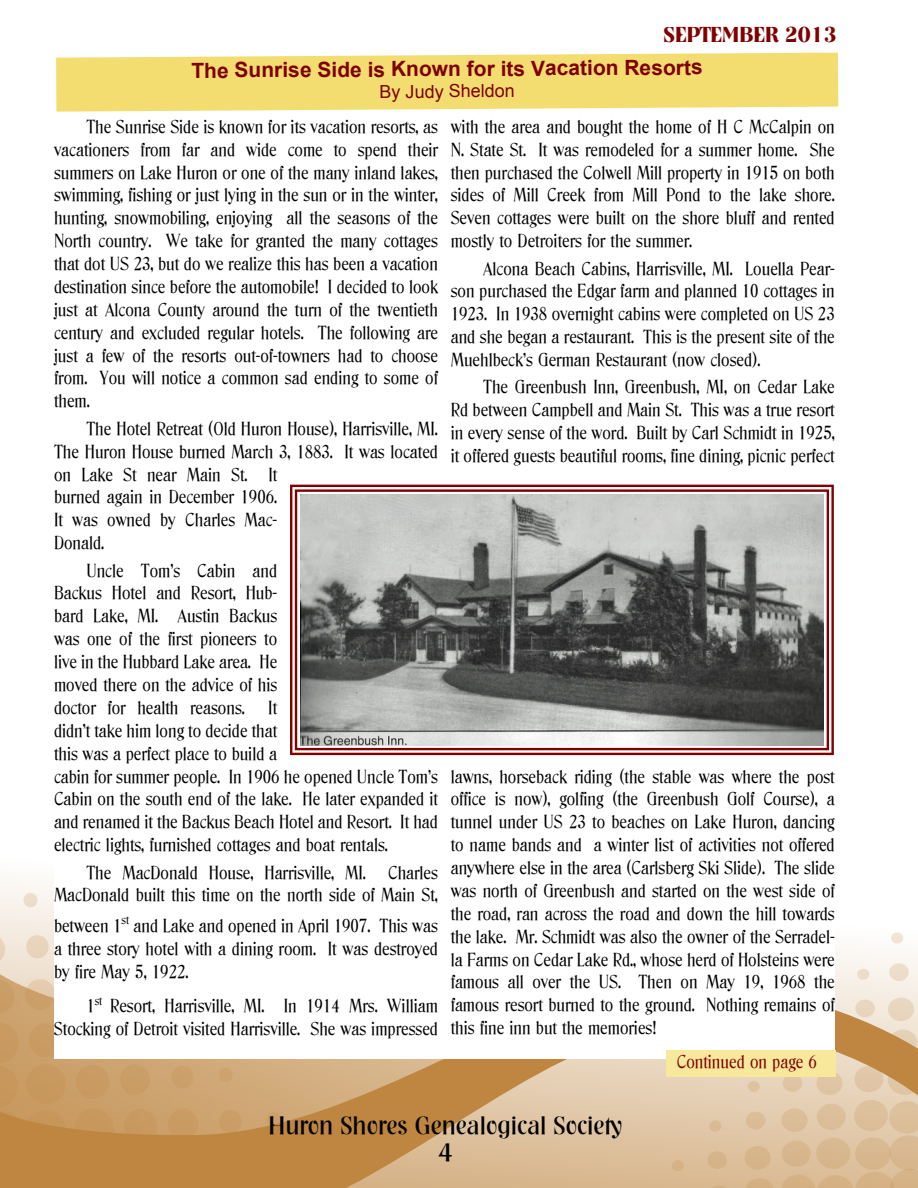
<style>
.page{position:relative;width:918px;height:1188px;background:#fff}
.page>*{position:absolute;margin:0;border:0;box-sizing:border-box;transform-origin:0 0}
.t1{font:24px/27.6px "Tennessee SF";color:#000;text-align:center}
.t2{font:700 21px "Arial";letter-spacing:-.005em;color:#800000}
.t3{font:21px "Tennessee SF Bold";color:#800000}
.t4{font:18px/23px "Blue Ridge SF";color:#000;text-align:justify}
.t5{font:18px "Blue Ridge SF";color:#800000}
.t6{font:18px "Arial";letter-spacing:-.005em;color:#800000}
</style>
<div class="page">
<img style="left:0;top:881px;width:904px;height:70px">
<div style="left:891px;top:932px;width:12px;height:12px;background:#be8641;border-radius:50%;opacity:.2"></div>
<img style="left:0;top:951px;width:918px;height:33px">
<svg style="left:0;top:984px;width:918px;height:204px;background:#d1aa7a"></svg>
<svg style="left:56px;top:53px;width:782px;height:59px;background:#f4df7d"></svg>
<div style="left:54px;top:115px;width:781px;height:944px;background:#fff"></div>
<svg style="left:290px;top:485px;width:544px;height:270px"></svg>
<img style="left:301px;top:494px;width:522px;height:252px">
<div style="left:666px;top:1050px;width:170px;height:27px;background:#f7e89c"></div>
<p class="t3" style="left:663px;top:27px;width:175px">SEPTEMBER 2013</p>
<p class="t2" style="left:191px;top:61px;width:513px">The Sunrise Side is Known for its Vacation Resorts</p>
<p class="t6" style="left:380px;top:84px;width:137px">By Judy Sheldon</p>
<p class="t4" style="left:54px;top:115px;width:386px;text-indent:32px">The Sunrise Side is known for its vacation resorts, as vacationers from far and wide come to spend their summers on Lake Huron or one of the many inland lakes, swimming, fishing or just lying in the sun or in the winter, hunting, snowmobiling, enjoying all the seasons of the North country. We take for granted the many cottages that dot US 23, but do we realize this has been a vacation destination since before the automobile! I decided to look just at Alcona County around the turn of the twentieth century and excluded regular hotels. The following are just a few of the resorts out-of-towners had to choose from. You will notice a common sad ending to some of them.</p>
<p class="t4" style="left:54px;top:417px;width:385px;text-align:left;text-indent:32px">The Hotel Retreat (Old Huron House), Harrisville, MI.<br>The Huron House burned March 3, 1883. It was located on Lake St near Main St. It<br>burned again in December 1906.<br>It was owned by Charles Mac-<br>Donald.</p>
<p class="t4" style="left:54px;top:559px;width:225px;text-indent:32px">Uncle Tom’s Cabin and Backus Hotel and Resort, Hub&shy;bard Lake, MI. Austin Backus was one of the first pioneers to live in the Hubbard Lake area. He moved there on the advice of his doctor for health reasons.</p>
<p class="t4" style="left:451px;top:115px;width:385px">with the area and bought the home of H C McCalpin on N. State St. It was remodeled for a summer home. She then purchased the Colwell Mill property in 1915 on both sides of Mill Creek from Mill Pond to the lake shore.<br>Seven cottages were built on the shore bluff and rented mostly to Detroiters for the summer.</p>
<p class="t4" style="left:451px;top:257px;width:386px;text-indent:32px">Alcona Beach Cabins, Harrisville, MI. Louella Pear&shy;son purchased the Edgar farm and planned 10 cottages in 1923. In 1938 overnight cabins were completed on US 23 and she began a restaurant. This is the present site of the Muehlbeck’s German Restaurant (now closed).</p>
<p class="t4" style="left:451px;top:376px;width:386px;text-indent:32px">The Greenbush Inn, Greenbush, MI, on Cedar Lake Rd between Campbell and Main St. This was a true resort in every sense of the word. Built by Carl Schmidt in 1925, it offered guests beautiful rooms, fine dining, picnic perfect</p>
<p class="t4" style="left:54px;top:696px;width:386px;text-align:left;text-indent:214px">It<br>didn’t take him long to decide that<br>this was a perfect place to build a<br>cabin for summer people. In 1906 he opened Uncle Tom’s Cabin on the south end of the lake. He later expanded it and renamed it the Backus Beach Hotel and Resort. It had electric lights, furnished cottages and boat rentals.</p>
<p class="t4" style="left:54px;top:861px;width:386px;text-align:right">The MacDonald House, Harrisville, MI. Charles<br>MacDonald built this time on the north side of Main St,</p>
<p class="t4" style="left:54px;top:914px;width:386px">between 1<sup>st</sup> and Lake and opened in April 1907. This was a three story hotel with a dining room. It was destroyed by fire May 5, 1922.</p>
<p class="t4" style="left:54px;top:995px;width:386px;text-align:right">1<sup>st</sup> Resort, Harrisville, MI. In 1914 Mrs. William<br>Stocking of Detroit visited Harrisville. She was impressed</p>
<p class="t4" style="left:451px;top:765px;width:386px">lawns, horseback riding (the stable was where the post office is now), golfing (the Greenbush Golf Course), a tunnel under US 23 to beaches on Lake Huron, dancing to name bands and a winter list of activities not offered anywhere else in the area (Carlsberg Ski Slide). The slide was north of Greenbush and started on the west side of the road, ran across the road and down the hill towards the lake. Mr. Schmidt was also the owner of the Serradel&shy;la Farms on Cedar Lake Rd., whose herd of Holsteins were famous all over the US. Then on May 19, 1968 the famous resort burned to the ground. Nothing remains of this fine inn but the memories!</p>
<p class="t5" style="left:677px;top:1051px;width:142px">Continued on page 6</p>
<h1 class="t1" style="left:269px;top:1112px;width:355px">Huron Shores Genealogical Society<br>4</h1>
</div>
